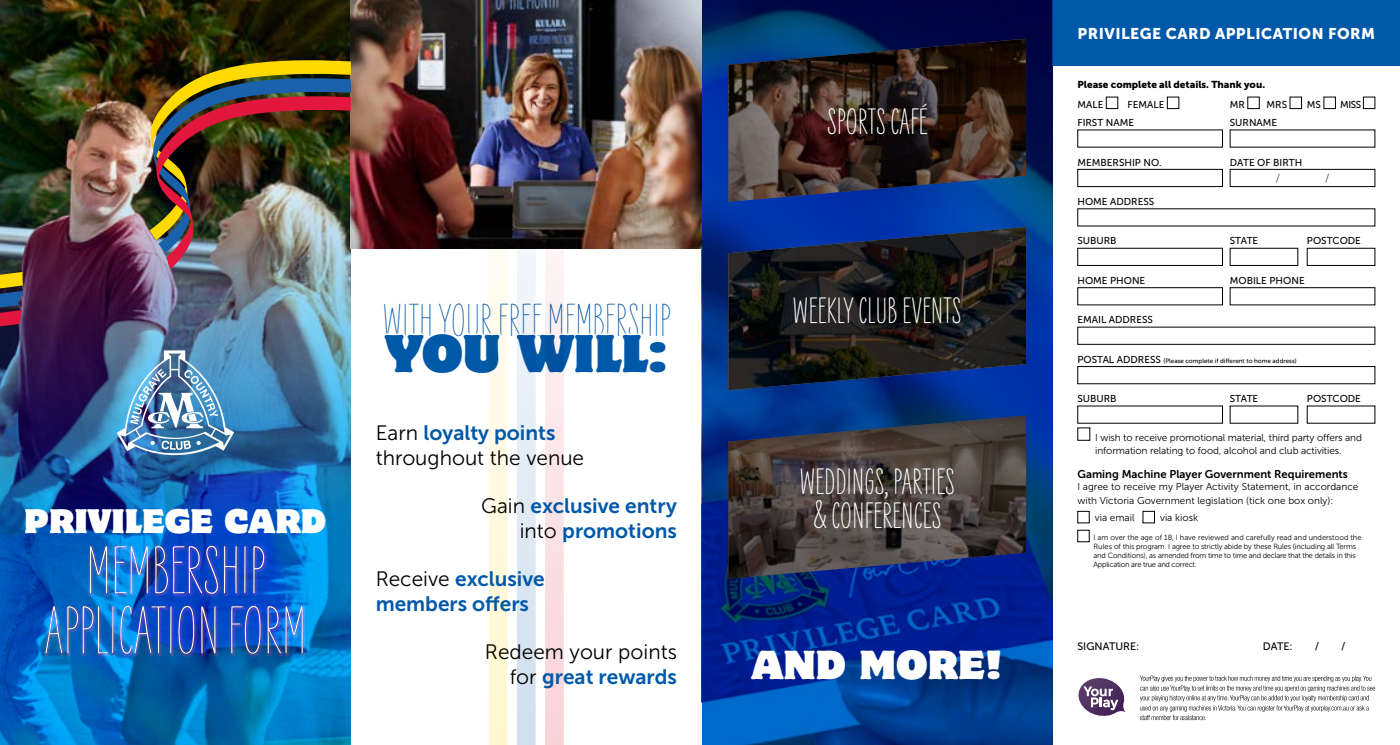
<style>
.page{position:relative;width:1400px;height:745px;background:#fff}
.page>*{position:absolute;margin:0;border:0;box-sizing:border-box;transform-origin:0 0}
.t1{font:68.75px/60px "Liebe Erika";letter-spacing:.01em;color:#fff;text-align:center}
.t2{font:47.25px "Liebe Erika";letter-spacing:.01em;color:#0058a9}
.t3{font:47.25px "Motter Corpus Std";color:#0058a9}
.t4{font:500 37.5px/33.8px "Liebe Erika";letter-spacing:.01em;color:#fff;text-align:center}
.t5{font:36.12px "Motter Corpus Std";color:#fff}
.t6{font:30.38px "Motter Corpus Std";color:#fff}
.t7{font:20.88px/25px "Museo Sans 300";color:#000}
.t8{font:20.88px/25px "Museo Sans 700";color:#0058a9;text-align:right}
.t9{font:15.5px "Museo Sans 900";letter-spacing:.03em;color:#fff}
.t10{font:11.25px "Museo Sans 700";color:#000}
.t11{font:11.25px "Museo Sans 100";color:#000}
.t12{font:10.75px "Museo Sans 500";color:#000}
.t13{font:10px/13.5px "Museo Sans 300";letter-spacing:-.005em;color:#000}
.t14{font:10px "Museo Sans 500";color:#000}
.t15{font:10px "Museo Sans 900";color:#000}
.t16{font:7.5px/9px "Museo Sans 300";letter-spacing:-.02em;color:#000}
.t17{font:6.25px "Museo Sans 500";color:#000}
.s1{font-family:"Museo Sans 700";color:#0058a9}
.s2{font-family:"Museo Sans 300";color:#000}
.s3{font-size:10px}
</style>
<div class="page">
<img style="left:0;top:0;width:351px;height:51px">
<img style="left:0;top:331px;width:351px;height:413px">
<div style="left:1052px;top:0;width:348px;height:66px;background:#0058a9"></div>
<div style="left:489px;top:248px;width:18px;height:496px;background:linear-gradient(to bottom,#fffdf3,#fff7ce)"></div>
<div style="left:517px;top:248px;width:19px;height:496px;background:linear-gradient(to bottom,#f3f7fb,#cedfee)"></div>
<div style="left:545px;top:248px;width:19px;height:496px;background:linear-gradient(to bottom,#fdf4f6,#f9d3da)"></div>
<img style="left:44px;top:544px;width:261px;height:111px">
<svg style="left:702px;top:0;width:350px;height:744px;background:#002f8a"></svg>
<div style="left:1106px;top:97px;width:12px;height:12px;border:1px solid #000"></div>
<div style="left:1167px;top:97px;width:12px;height:12px;border:1px solid #000"></div>
<div style="left:1363px;top:97px;width:12px;height:12px;border:1px solid #000"></div>
<div style="left:1077px;top:169px;width:145px;height:18px;border:1px solid #000"></div>
<div style="left:1230px;top:169px;width:145px;height:18px;border:1px solid #000"></div>
<div style="left:1077px;top:287px;width:145px;height:18px;border:1px solid #000"></div>
<div style="left:1230px;top:287px;width:145px;height:18px;border:1px solid #000"></div>
<div style="left:1077px;top:366px;width:298px;height:18px;border:1px solid #000"></div>
<div style="left:1077px;top:510px;width:12px;height:13px;border:1px solid #000"></div>
<div style="left:1077px;top:529px;width:12px;height:12px;border:1px solid #000"></div>
<svg style="left:1078px;top:678px;width:47px;height:38px"></svg>
<svg style="left:1140px;top:675px;width:235px;height:44px"></svg>
<svg style="left:489px;top:332px;width:75px;height:43px"></svg>
<img style="left:351px;top:0;width:351px;height:248px">
<img style="left:728px;top:39px;width:298px;height:163px">
<img style="left:728px;top:227px;width:298px;height:163px">
<img style="left:728px;top:415px;width:298px;height:163px">
<svg style="left:0;top:51px;width:351px;height:18px;background:#403e09"></svg>
<img style="left:0;top:69px;width:351px;height:18px">
<img style="left:0;top:87px;width:351px;height:244px">
<img style="left:117px;top:350px;width:117px;height:107px">
<h3 class="t6" style="left:25px;top:501px;width:303px">PRIVILEGE CARD</h3>
<h1 class="t1" style="left:45px;top:542px;width:263px">MEMBERSHIP<br>APPLICATION FORM</h1>
<h2 class="t2" style="left:382px;top:295px;width:289px">WITH YOUR FREE MEMBERSHIP</h2>
<h2 class="t3" style="left:385px;top:323px;width:283px">YOU WILL:</h2>
<p class="t7" style="left:376px;top:420px;width:210px">Earn <span class="s1">loyalty points </span>throughout the venue</p>
<p class="t8" style="left:481px;top:493px;width:197px"><span class="s2">Gain</span> exclusive entry <span class="s2">into</span> promotions</p>
<p class="t8" style="left:376px;top:565px;width:171px;text-align:left"><span class="s2">Receive</span> exclusive members offers</p>
<p class="t7" style="left:485px;top:638px;width:193px;text-align:right">Redeem your points for <span class="s1">great rewards</span></p>
<p class="t4" style="left:827px;top:106px;width:102px">SPORTS CAFÉ</p>
<p class="t4" style="left:793px;top:294px;width:170px">WEEKLY CLUB EVENTS</p>
<p class="t4" style="left:799px;top:465px;width:157px">WEDDINGS, PARTIES &amp; CONFERENCES</p>
<p class="t5" style="left:751px;top:641px;width:253px">AND MORE!</p>
<p class="t9" style="left:1077px;top:24px;width:299px">PRIVILEGE CARD APPLICATION FORM</p>
<p class="t15" style="left:1077px;top:79px;width:189px">Please complete all details. Thank you.</p>
<p class="t14" style="left:1077px;top:99px;width:27px">MALE</p>
<p class="t14" style="left:1127px;top:99px;width:38px">FEMALE</p>
<p class="t14" style="left:1230px;top:99px;width:17px">MR</p>
<p class="t14" style="left:1266px;top:99px;width:22px">MRS</p>
<p class="t14" style="left:1307px;top:99px;width:16px">MS</p>
<p class="t14" style="left:1340px;top:99px;width:23px">MISS</p>
<p class="t14" style="left:1077px;top:117px;width:58px">FIRST NAME</p>
<p class="t14" style="left:1230px;top:117px;width:49px">SURNAME</p>
<p class="t14" style="left:1077px;top:156px;width:86px">MEMBERSHIP NO.</p>
<p class="t14" style="left:1230px;top:156px;width:74px">DATE OF BIRTH</p>
<p class="t11" style="left:1275px;top:172px;width:6px">/</p>
<p class="t11" style="left:1325px;top:172px;width:6px">/</p>
<p class="t14" style="left:1077px;top:196px;width:78px">HOME ADDRESS</p>
<p class="t14" style="left:1077px;top:235px;width:41px">SUBURB</p>
<p class="t14" style="left:1230px;top:235px;width:30px">STATE</p>
<p class="t14" style="left:1307px;top:235px;width:56px">POSTCODE</p>
<p class="t14" style="left:1077px;top:275px;width:69px">HOME PHONE</p>
<p class="t14" style="left:1230px;top:275px;width:76px">MOBILE PHONE</p>
<p class="t14" style="left:1077px;top:314px;width:77px">EMAIL ADDRESS</p>
<p class="t17" style="left:1077px;top:357px;width:221px"><span class="s3">POSTAL ADDRESS</span> (Please complete if different to home address)</p>
<p class="t14" style="left:1077px;top:393px;width:41px">SUBURB</p>
<p class="t14" style="left:1230px;top:393px;width:30px">STATE</p>
<p class="t14" style="left:1307px;top:393px;width:56px">POSTCODE</p>
<p class="t13" style="left:1095px;top:430px;width:268px">I wish to receive promotional material, third party offers and information relating to food, alcohol and club activities.</p>
<p class="t10" style="left:1077px;top:468px;width:272px">Gaming Machine Player Government Requirements</p>
<p class="t13" style="left:1077px;top:479px;width:282px">I agree to receive my Player Activity Statement, in accordance with Victoria Government legislation (tick one box only):</p>
<p class="t13" style="left:1095px;top:511px;width:41px">via email</p>
<p class="t13" style="left:1160px;top:511px;width:40px">via kiosk</p>
<p class="t16" style="left:1093px;top:533px;width:269px">I am over the age of 18, I have reviewed and carefully read and understood the Rules of this program. I agree to strictly abide by these Rules (including all Terms and Conditions), as amended from time to time and declare that the details in this Application are true and correct.</p>
<p class="t12" style="left:1077px;top:640px;width:63px">SIGNATURE:</p>
<p class="t12" style="left:1263px;top:640px;width:31px">DATE:</p>
<p class="t12" style="left:1314px;top:640px;width:6px">/</p>
</div>
